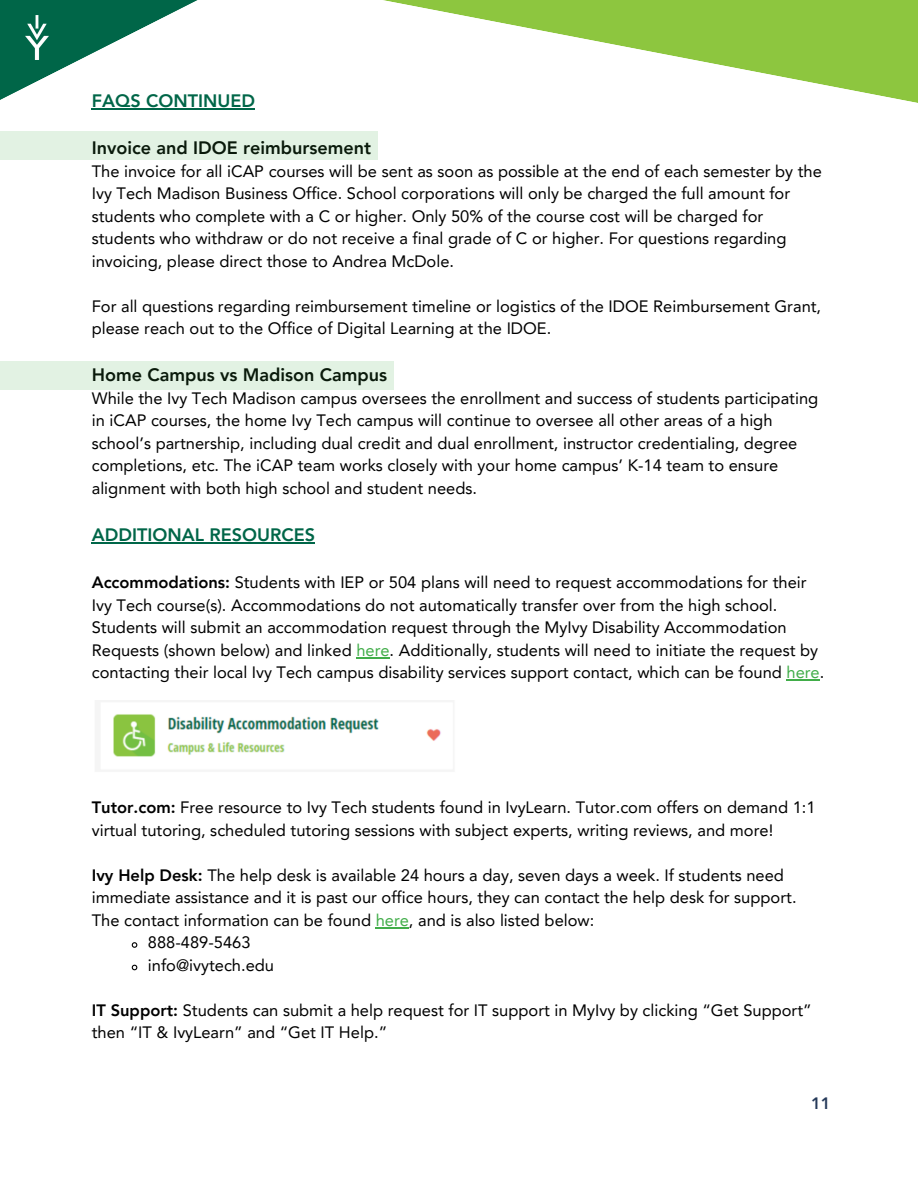
<style>
.page{position:relative;width:918px;height:1188px;background:#fff}
.page>*{position:absolute;margin:0;border:0;box-sizing:border-box;transform-origin:0 0}
.t1{font:800 18px "Avenir LT Pro";color:#000}
.t2{font:800 18px "Avenir LT Pro";color:#006648}
.t3{font:16.5px/22.5px "Avenir LT Pro";color:#000}
.t4{font:800 16.5px "Avenir LT Pro";color:#253959}
.s1{font-weight:800}
.s2{color:#41ad49}
</style>
<div class="page">
<svg style="left:377px;top:0;width:541px;height:155px"></svg>
<svg style="left:0;top:0;width:255px;height:110px"></svg>
<hr style="left:92px;top:108px;width:163px;height:1px;background:#006648">
<hr style="left:92px;top:542px;width:223px;height:1px;background:#006648">
<hr style="left:356px;top:657px;width:34px;height:1px;background:#41ad49">
<hr style="left:787px;top:680px;width:33px;height:1px;background:#41ad49">
<hr style="left:376px;top:927px;width:33px;height:1px;background:#41ad49">
<svg style="left:131px;top:942px;width:7px;height:6px"></svg>
<svg style="left:131px;top:964px;width:7px;height:7px"></svg>
<div style="left:0;top:131px;width:377px;height:29px;background:#e2f2e3"></div>
<div style="left:0;top:361px;width:393px;height:28px;background:#e2f2e3"></div>
<img style="left:113px;top:714px;width:328px;height:43px">
<img style="left:26px;top:15px;width:22px;height:44px">
<p class="t2" style="left:92px;top:93px;width:165px">FAQS CONTINUED</p>
<h1 class="t1" style="left:92px;top:141px;width:281px">Invoice and IDOE reimbursement</h1>
<p class="t3" style="left:92px;top:161px;width:732px">The invoice for all iCAP courses will be sent as soon as possible at the end of each semester by the Ivy Tech Madison Business Office. School corporations will only be charged the full amount for students who complete with a C or higher. Only 50% of the course cost will be charged for students who withdraw or do not receive a final grade of C or higher. For questions regarding invoicing, please direct those to Andrea McDole.</p>
<p class="t3" style="left:92px;top:296px;width:731px">For all questions regarding reimbursement timeline or logistics of the IDOE Reimbursement Grant, please reach out to the Office of Digital Learning at the IDOE.</p>
<p class="t1" style="left:92px;top:368px;width:297px">Home Campus vs Madison Campus</p>
<p class="t3" style="left:92px;top:388px;width:728px">While the Ivy Tech Madison campus oversees the enrollment and success of students participating in iCAP courses, the home Ivy Tech campus will continue to oversee all other areas of a high school’s partnership, including dual credit and dual enrollment, instructor credentialing, degree completions, etc. The iCAP team works closely with your home campus’ K-14 team to ensure alignment with both high school and student needs.</p>
<p class="t2" style="left:92px;top:528px;width:225px">ADDITIONAL RESOURCES</p>
<h1 class="t3" style="left:92px;top:573px;width:734px"><span class="s1">Accommodations:</span> Students with IEP or 504 plans will need to request accommodations for their Ivy Tech course(s). Accommodations do not automatically transfer over from the high school.<br>Students will submit an accommodation request through the MyIvy Disability Accommodation Requests (shown below) and linked <span class="s2">here</span>. Additionally, students will need to initiate the request by contacting their local Ivy Tech campus disability services support contact, which can be found <span class="s2">here</span>.</h1>
<p class="t3" style="left:92px;top:798px;width:725px"><span class="s1">Tutor.com:</span> Free resource to Ivy Tech students found in IvyLearn. Tutor.com offers on demand 1:1 virtual tutoring, scheduled tutoring sessions with subject experts, writing reviews, and more!</p>
<p class="t3" style="left:92px;top:865px;width:706px"><span class="s1">Ivy Help Desk:</span> The help desk is available 24 hours a day, seven days a week. If students need immediate assistance and it is past our office hours, they can contact the help desk for support.<br>The contact information can be found <span class="s2">here</span>, and is also listed below:</p>
<p class="t3" style="left:148px;top:933px;width:104px">888-489-5463</p>
<p class="t3" style="left:148px;top:955px;width:128px">info@ivytech.edu</p>
<p class="t3" style="left:92px;top:1000px;width:721px"><span class="s1">IT Support:</span> Students can submit a help request for IT support in MyIvy by clicking “Get Support” then “IT &amp; IvyLearn” and “Get IT Help.”</p>
<p class="t4" style="left:811px;top:1097px;width:21px">11</p>
</div>
